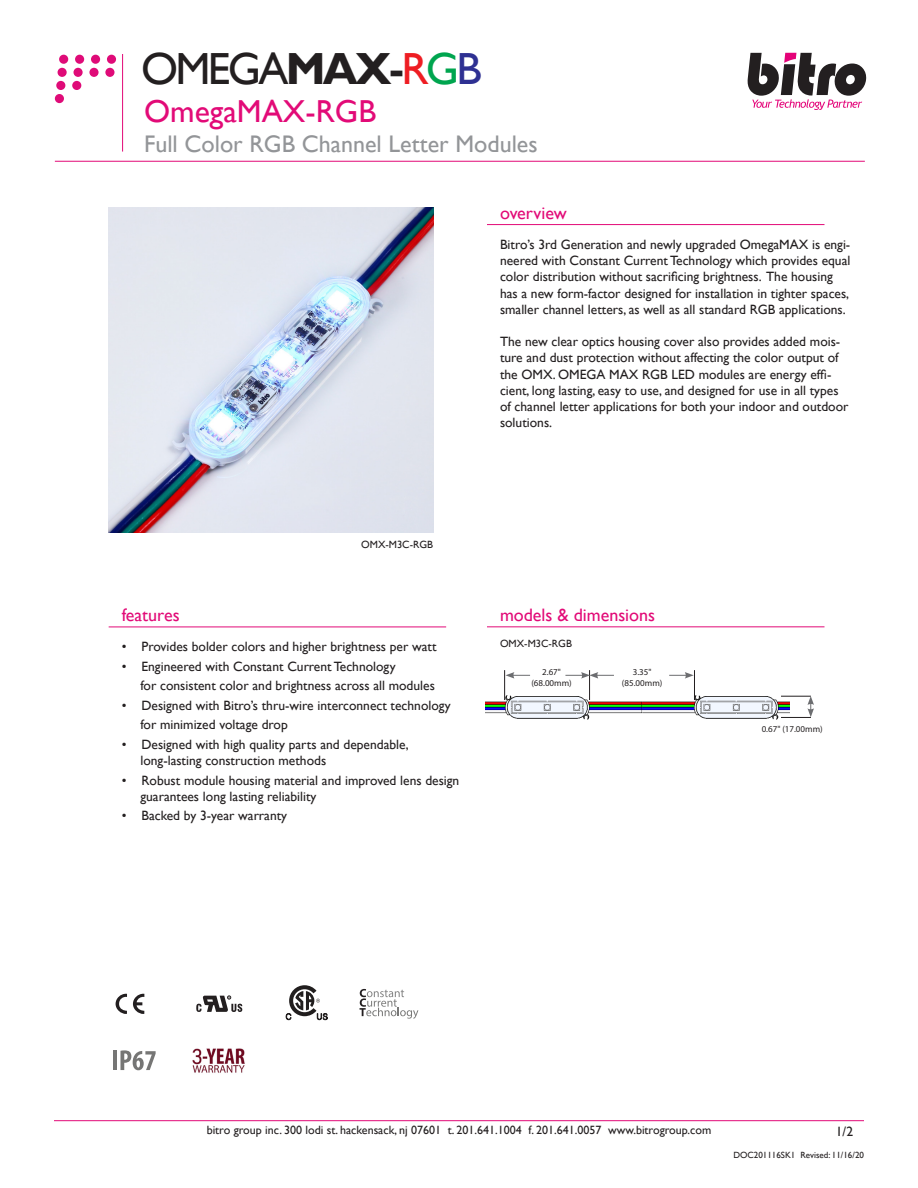
<style>
.page{position:relative;width:918px;height:1188px;background:#fff}
.page>*{position:absolute;margin:0;border:0;box-sizing:border-box;transform-origin:0 0}
.t1{font:45px "Gill Sans";letter-spacing:-.06em;color:#231f20}
.t2{font:31.8px "Gill Sans";color:#e20a77}
.t3{font:24px "Gill Sans";color:#939598}
.t4{font:18px "Gill Sans";color:#e20a77}
.t5{font:13.5px/16.2px "Gill Sans";color:#231f20}
.t6{font:12px "Gill Sans";color:#231f20}
.t7{font:10.5px "Gill Sans";color:#231f20}
.t8{font:9px "Myriad Pro";color:#231f20}
.t9{font:9px "Gill Sans";color:#231f20}
.s1{font-weight:700}
.s2{color:#ee1d23}
.s3{color:#00a54f}
.s4{color:#2e3092}
</style>
<div class="page">
<div style="left:59px;top:55px;width:9px;height:9px;background:#df0b78;border-radius:50%"></div>
<div style="left:75px;top:55px;width:9px;height:9px;background:#df0b78;border-radius:50%"></div>
<div style="left:91px;top:55px;width:9px;height:9px;background:#df0b78;border-radius:50%"></div>
<div style="left:107px;top:55px;width:9px;height:9px;background:#df0b78;border-radius:50%"></div>
<div style="left:58px;top:68px;width:9px;height:9px;background:#df0b78;border-radius:50%"></div>
<div style="left:74px;top:68px;width:9px;height:9px;background:#df0b78;border-radius:50%"></div>
<div style="left:89px;top:68px;width:10px;height:9px;background:#df0b78;border-radius:50%"></div>
<div style="left:105px;top:68px;width:10px;height:9px;background:#df0b78;border-radius:50%"></div>
<div style="left:56px;top:81px;width:9px;height:9px;background:#df0b78;border-radius:50%"></div>
<div style="left:72px;top:81px;width:9px;height:9px;background:#df0b78;border-radius:50%"></div>
<div style="left:55px;top:94px;width:9px;height:9px;background:#df0b78;border-radius:50%"></div>
<hr style="left:122px;top:54px;width:1px;height:98px;background:#e20a77">
<hr style="left:55px;top:161px;width:810px;height:1px;background:#e20a77">
<hr style="left:487px;top:224px;width:338px;height:1px;background:#e20a77">
<hr style="left:487px;top:627px;width:338px;height:1px;background:#e20a77">
<svg style="left:196px;top:996px;width:47px;height:16px"></svg>
<svg style="left:360px;top:989px;width:58px;height:30px"></svg>
<hr style="left:113px;top:1051px;width:4px;height:19px;background:#767675">
<svg style="left:120px;top:1050px;width:36px;height:20px"></svg>
<hr style="left:54px;top:1120px;width:810px;height:1px;background:#e20a77">
<svg style="left:116px;top:994px;width:11px;height:20px"></svg>
<svg style="left:133px;top:994px;width:11px;height:20px"></svg>
<svg style="left:286px;top:985px;width:42px;height:35px"></svg>
<svg style="left:748px;top:53px;width:118px;height:57px"></svg>
<img style="left:109px;top:208px;width:324px;height:324px">
<img style="left:486px;top:682px;width:304px;height:38px">
<hr style="left:504px;top:670px;width:1px;height:30px;background:#231f20">
<hr style="left:694px;top:670px;width:1px;height:30px;background:#231f20">
<hr style="left:589px;top:670px;width:1px;height:30px;background:#231f20">
<svg style="left:505px;top:672px;width:25px;height:7px"></svg>
<svg style="left:565px;top:672px;width:49px;height:7px"></svg>
<svg style="left:669px;top:672px;width:25px;height:7px"></svg>
<hr style="left:781px;top:696px;width:30px;height:1px;background:#231f20">
<hr style="left:781px;top:717px;width:30px;height:1px;background:#231f20">
<svg style="left:807px;top:696px;width:7px;height:21px"></svg>
<hr style="left:109px;top:627px;width:337px;height:1px;background:#e20a77">
<img style="left:192px;top:1048px;width:53px;height:25px">
<p class="t1" style="left:141px;top:43px;width:342px">OMEGA<span class="s1">MAX-</span><span class="s2">R</span><span class="s3">G</span><span class="s4">B</span></p>
<p class="t2" style="left:144px;top:92px;width:234px">OmegaMAX-RGB</p>
<p class="t3" style="left:144px;top:130px;width:395px">Full Color RGB Channel Letter Modules</p>
<p class="t4" style="left:500px;top:202px;width:68px">overview</p>
<p class="t5" style="left:500px;top:237px;width:352px">Bitro’s 3rd Generation and newly upgraded OmegaMAX is engi&shy;neered with Constant Current Technology which provides equal color distribution without sacrificing brightness. The housing has a new form-factor designed for installation in tighter spaces, smaller channel letters, as well as all standard RGB applications.</p>
<p class="t5" style="left:500px;top:334px;width:350px">The new clear optics housing cover also provides added mois&shy;ture and dust protection without affecting the color output of the OMX. OMEGA MAX RGB LED modules are energy effi&shy;cient, long lasting, easy to use, and designed for use in all types of channel letter applications for both your indoor and outdoor solutions.</p>
<p class="t4" style="left:122px;top:605px;width:59px">features</p>
<p class="t7" style="left:361px;top:539px;width:73px">OMX-M3C-RGB</p>
<p class="t5" style="left:122px;top:639px;width:316px">• Provides bolder colors and higher brightness per watt</p>
<p class="t5" style="left:122px;top:659px;width:275px">• Engineered with Constant Current Technology</p>
<p class="t5" style="left:140px;top:678px;width:296px">for consistent color and brightness across all modules</p>
<p class="t5" style="left:140px;top:696px;width:312px;line-height:19.5px;text-indent:-19px">• Designed with Bitro’s thru-wire interconnect technology for minimized voltage drop</p>
<p class="t5" style="left:122px;top:737px;width:289px">• Designed with high quality parts and dependable,</p>
<p class="t5" style="left:140px;top:753px;width:187px">long-lasting construction methods</p>
<p class="t5" style="left:122px;top:772px;width:339px">• Robust module housing material and improved lens design</p>
<p class="t5" style="left:140px;top:788px;width:178px">guarantees long lasting reliability</p>
<p class="t5" style="left:122px;top:808px;width:167px">• Backed by 3-year warranty</p>
<p class="t4" style="left:500px;top:604px;width:157px">models &amp; dimensions</p>
<p class="t7" style="left:500px;top:638px;width:73px">OMX-M3C-RGB</p>
<p class="t8" style="left:542px;top:667px;width:20px">2.67"</p>
<p class="t8" style="left:531px;top:678px;width:42px">(68.00mm)</p>
<p class="t8" style="left:633px;top:667px;width:20px">3.35"</p>
<p class="t8" style="left:622px;top:678px;width:42px">(85.00mm)</p>
<p class="t8" style="left:762px;top:724px;width:63px">0.67" (17.00mm)</p>
<p class="t6" style="left:207px;top:1123px;width:506px">bitro group inc. 300 lodi st. hackensack, nj 07601 t. 201.641.1004 f. 201.641.0057 www.bitrogroup.com</p>
<p class="t5" style="left:836px;top:1123px;width:19px">1/2</p>
<p class="t9" style="left:733px;top:1150px;width:132px">DOC201116SK1 Revised: 11/16/20</p>
</div>
